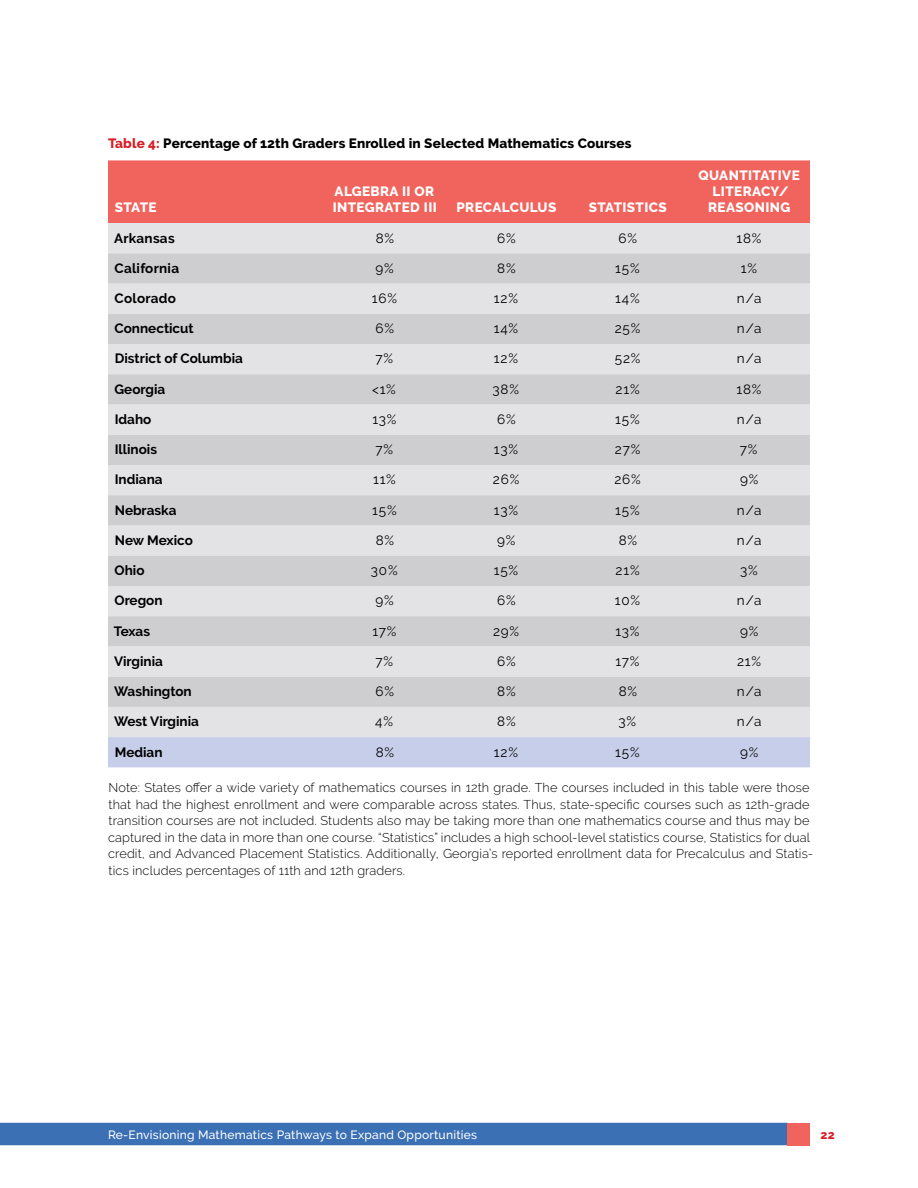
<style>
.page{position:relative;width:918px;height:1188px;background:#fff}
.page>*{position:absolute;margin:0;border:0;box-sizing:border-box;transform-origin:0 0}
.t1{font:13.5px "Raleway";letter-spacing:.06em;color:#000}
.t2{font:700 13.5px "Raleway";color:#000}
.t3{font:800 13.5px/16.2px "Raleway";letter-spacing:.03em;color:#fff}
.t4{font:800 13.5px "Raleway";letter-spacing:.01em;color:#000}
.t5{font:700 13.5px "Raleway";letter-spacing:.02em;color:#000}
.footnote{font:300 12.75px/16.5px "Raleway";letter-spacing:.01em;color:#000}
.t6{font:500 12px "Raleway";letter-spacing:.02em;color:#fff}
.t7{font:800 12px "Raleway";color:#d61f26}
.s1{color:#d61f26}
</style>
<div class="page">
<div style="left:0;top:1123px;width:788px;height:22px;background:#3b70b4"></div>
<div style="left:788px;top:1123px;width:22px;height:22px;background:#f1645d"></div>
<div style="left:108px;top:160px;width:702px;height:63px;background:#f1645d"></div>
<div style="left:108px;top:223px;width:702px;height:514px;background:#e3e2e4"></div>
<svg style="left:108px;top:253px;width:702px;height:454px;background:#d7d7da"></svg>
<div style="left:108px;top:737px;width:702px;height:30px;background:#c7cee9"></div>
<p class="t4" style="left:108px;top:135px;width:525px"><span class="s1">Table 4:</span> Percentage of 12th Graders Enrolled in Selected Mathematics Courses</p>
<p class="t3" style="left:115px;top:200px;width:43px">STATE</p>
<p class="t3" style="left:333px;top:183px;width:106px">ALGEBRA II OR<br>INTEGRATED III</p>
<p class="t3" style="left:456px;top:200px;width:101px">PRECALCULUS</p>
<p class="t3" style="left:589px;top:200px;width:80px">STATISTICS</p>
<p class="t3" style="left:699px;top:167px;width:103px;text-align:center">QUANTITATIVE<br>LITERACY/<br>REASONING</p>
<p class="t5" style="left:114px;top:230px;width:62px">Arkansas</p>
<p class="t1" style="left:376px;top:230px;width:20px">8%</p>
<p class="t1" style="left:497px;top:230px;width:20px">6%</p>
<p class="t1" style="left:619px;top:230px;width:20px">6%</p>
<p class="t1" style="left:736px;top:230px;width:27px">18%</p>
<p class="t5" style="left:115px;top:260px;width:66px">California</p>
<p class="t1" style="left:376px;top:260px;width:20px">9%</p>
<p class="t1" style="left:497px;top:260px;width:20px">8%</p>
<p class="t1" style="left:615px;top:260px;width:26px">15%</p>
<p class="t1" style="left:741px;top:260px;width:18px">1%</p>
<p class="t5" style="left:115px;top:291px;width:63px">Colorado</p>
<p class="t1" style="left:372px;top:290px;width:27px">16%</p>
<p class="t1" style="left:494px;top:290px;width:26px">12%</p>
<p class="t1" style="left:615px;top:290px;width:26px">14%</p>
<p class="t1" style="left:737px;top:290px;width:26px">n/a</p>
<p class="t2" style="left:115px;top:321px;width:81px">Connecticut</p>
<p class="t1" style="left:376px;top:321px;width:20px">6%</p>
<p class="t1" style="left:494px;top:321px;width:26px">14%</p>
<p class="t1" style="left:615px;top:321px;width:27px">25%</p>
<p class="t1" style="left:737px;top:321px;width:26px">n/a</p>
<p class="t2" style="left:115px;top:351px;width:130px">District of Columbia</p>
<p class="t1" style="left:375px;top:351px;width:19px">7%</p>
<p class="t1" style="left:494px;top:351px;width:26px">12%</p>
<p class="t1" style="left:615px;top:351px;width:27px">52%</p>
<p class="t1" style="left:737px;top:351px;width:26px">n/a</p>
<p class="t2" style="left:115px;top:381px;width:52px">Georgia</p>
<p class="t1" style="left:372px;top:381px;width:25px">&lt;1%</p>
<p class="t1" style="left:493px;top:381px;width:28px">38%</p>
<p class="t1" style="left:616px;top:381px;width:26px">21%</p>
<p class="t1" style="left:736px;top:381px;width:27px">18%</p>
<p class="t2" style="left:115px;top:411px;width:38px">Idaho</p>
<p class="t1" style="left:372px;top:411px;width:26px">13%</p>
<p class="t1" style="left:497px;top:411px;width:20px">6%</p>
<p class="t1" style="left:615px;top:411px;width:26px">15%</p>
<p class="t1" style="left:737px;top:411px;width:26px">n/a</p>
<p class="t2" style="left:115px;top:442px;width:44px">Illinois</p>
<p class="t1" style="left:375px;top:442px;width:19px">7%</p>
<p class="t1" style="left:494px;top:442px;width:26px">13%</p>
<p class="t1" style="left:615px;top:442px;width:27px">27%</p>
<p class="t1" style="left:740px;top:442px;width:19px">7%</p>
<p class="t2" style="left:115px;top:472px;width:49px">Indiana</p>
<p class="t1" style="left:373px;top:472px;width:24px">11%</p>
<p class="t1" style="left:493px;top:472px;width:28px">26%</p>
<p class="t1" style="left:614px;top:472px;width:28px">26%</p>
<p class="t1" style="left:740px;top:472px;width:20px">9%</p>
<p class="t2" style="left:115px;top:502px;width:63px">Nebraska</p>
<p class="t1" style="left:372px;top:502px;width:26px">15%</p>
<p class="t1" style="left:494px;top:502px;width:26px">13%</p>
<p class="t1" style="left:615px;top:502px;width:26px">15%</p>
<p class="t1" style="left:737px;top:502px;width:26px">n/a</p>
<p class="t2" style="left:115px;top:532px;width:80px">New Mexico</p>
<p class="t1" style="left:376px;top:532px;width:20px">8%</p>
<p class="t1" style="left:497px;top:532px;width:20px">9%</p>
<p class="t1" style="left:619px;top:532px;width:20px">8%</p>
<p class="t1" style="left:737px;top:532px;width:26px">n/a</p>
<p class="t2" style="left:115px;top:563px;width:31px">Ohio</p>
<p class="t1" style="left:371px;top:563px;width:28px">30%</p>
<p class="t1" style="left:494px;top:563px;width:26px">15%</p>
<p class="t1" style="left:616px;top:563px;width:26px">21%</p>
<p class="t1" style="left:740px;top:563px;width:19px">3%</p>
<p class="t2" style="left:115px;top:593px;width:50px">Oregon</p>
<p class="t1" style="left:376px;top:593px;width:20px">9%</p>
<p class="t1" style="left:497px;top:593px;width:20px">6%</p>
<p class="t1" style="left:615px;top:593px;width:27px">10%</p>
<p class="t1" style="left:737px;top:593px;width:26px">n/a</p>
<p class="t2" style="left:114px;top:623px;width:38px">Texas</p>
<p class="t1" style="left:372px;top:623px;width:26px">17%</p>
<p class="t1" style="left:493px;top:623px;width:28px">29%</p>
<p class="t1" style="left:615px;top:623px;width:26px">13%</p>
<p class="t1" style="left:740px;top:623px;width:20px">9%</p>
<p class="t2" style="left:114px;top:653px;width:50px">Virginia</p>
<p class="t1" style="left:375px;top:653px;width:19px">7%</p>
<p class="t1" style="left:497px;top:653px;width:20px">6%</p>
<p class="t1" style="left:615px;top:653px;width:26px">17%</p>
<p class="t1" style="left:737px;top:653px;width:26px">21%</p>
<p class="t2" style="left:114px;top:684px;width:79px">Washington</p>
<p class="t1" style="left:376px;top:684px;width:20px">6%</p>
<p class="t1" style="left:497px;top:684px;width:20px">8%</p>
<p class="t1" style="left:619px;top:684px;width:20px">8%</p>
<p class="t1" style="left:737px;top:684px;width:26px">n/a</p>
<p class="t2" style="left:114px;top:714px;width:86px">West Virginia</p>
<p class="t1" style="left:375px;top:714px;width:19px">4%</p>
<p class="t1" style="left:497px;top:714px;width:20px">8%</p>
<p class="t1" style="left:619px;top:714px;width:19px">3%</p>
<p class="t1" style="left:737px;top:714px;width:26px">n/a</p>
<p class="t2" style="left:115px;top:744px;width:49px">Median</p>
<p class="t1" style="left:376px;top:744px;width:20px">8%</p>
<p class="t1" style="left:494px;top:744px;width:26px">12%</p>
<p class="t1" style="left:615px;top:744px;width:26px">15%</p>
<p class="t1" style="left:740px;top:744px;width:20px">9%</p>
<p class="footnote" style="left:108px;top:780px;width:707px">Note: States offer a wide variety of mathematics courses in 12th grade. The courses included in this table were those that had the highest enrollment and were comparable across states. Thus, state-specific courses such as 12th-grade transition courses are not included. Students also may be taking more than one mathematics course and thus may be captured in the data in more than one course. “Statistics” includes a high school-level statistics course, Statistics for dual credit, and Advanced Placement Statistics. Additionally, Georgia’s reported enrollment data for Precalculus and Statis&shy;tics includes percentages of 11th and 12th graders.</p>
<p class="t6" style="left:108px;top:1127px;width:371px">Re-Envisioning Mathematics Pathways to Expand Opportunities</p>
<p class="t7" style="left:820px;top:1128px;width:16px">22</p>
</div>
